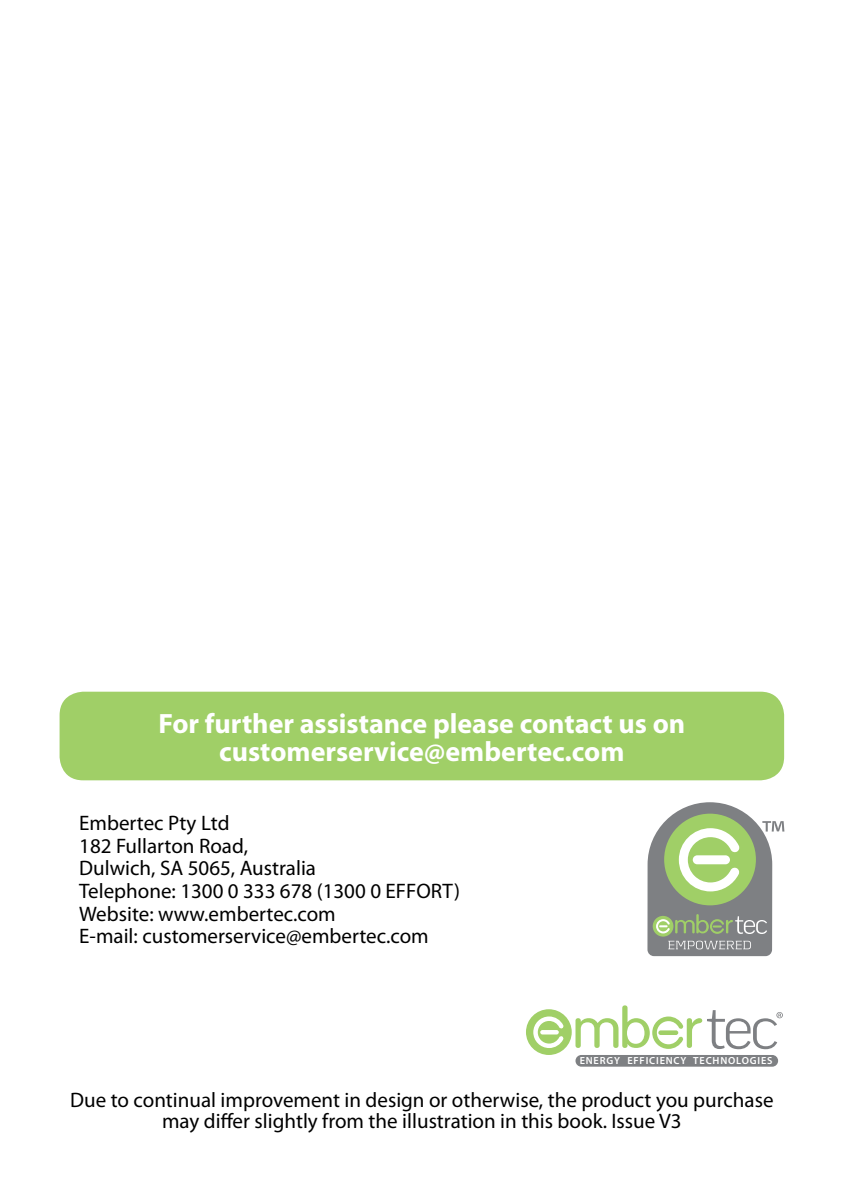
<style>
.page{position:relative;width:844px;height:1191px;background:#fff}
.page>*{position:absolute;margin:0;border:0;box-sizing:border-box;transform-origin:0 0}
.t1{font:700 28px/28px "Myriad Pro";color:#fff;text-align:center}
.t2{font:21px/22.4px "Myriad Pro";color:#000;text-align:center}
.t3{font:600 10.15px "Myriad Pro";letter-spacing:.08em;color:#fff}
</style>
<div class="page">
<div style="left:60px;top:691px;width:723px;height:89px;background:#a0cf67;border-radius:24px"></div>
<div style="left:575px;top:1055px;width:202px;height:11px;background:#7e8083;border-radius:6px"></div>
<div style="left:526px;top:1009px;width:45px;height:46px;background:#a0cf67;border-radius:50%"></div>
<svg style="left:533px;top:1016px;width:30px;height:32px"></svg>
<hr style="left:540px;top:1030px;width:18px;height:4px;background:#fff;border-radius:2px">
<svg style="left:575px;top:1005px;width:207px;height:44px"></svg>
<svg style="left:647px;top:802px;width:137px;height:154px"></svg>
<h1 class="t1" style="left:158px;top:708px;width:528px">For further assistance please contact us on customerservice@embertec.com</h1>
<p class="t2" style="left:79px;top:811px;width:382px;text-align:left">Embertec Pty Ltd<br>182 Fullarton Road,<br>Dulwich, SA 5065, Australia<br>Telephone: 1300 0 333 678 (1300 0 EFFORT)<br>Website: www.embertec.com<br>E-mail: customerservice@embertec.com</p>
<p class="t3" style="left:579px;top:1054px;width:194px">ENERGY EFFICIENCY TECHNOLOGIES</p>
<p class="t2" style="left:70px;top:1089px;width:704px;line-height:21px">Due to continual improvement in design or otherwise, the product you purchase may differ slightly from the illustration in this book. Issue V3</p>
</div>
